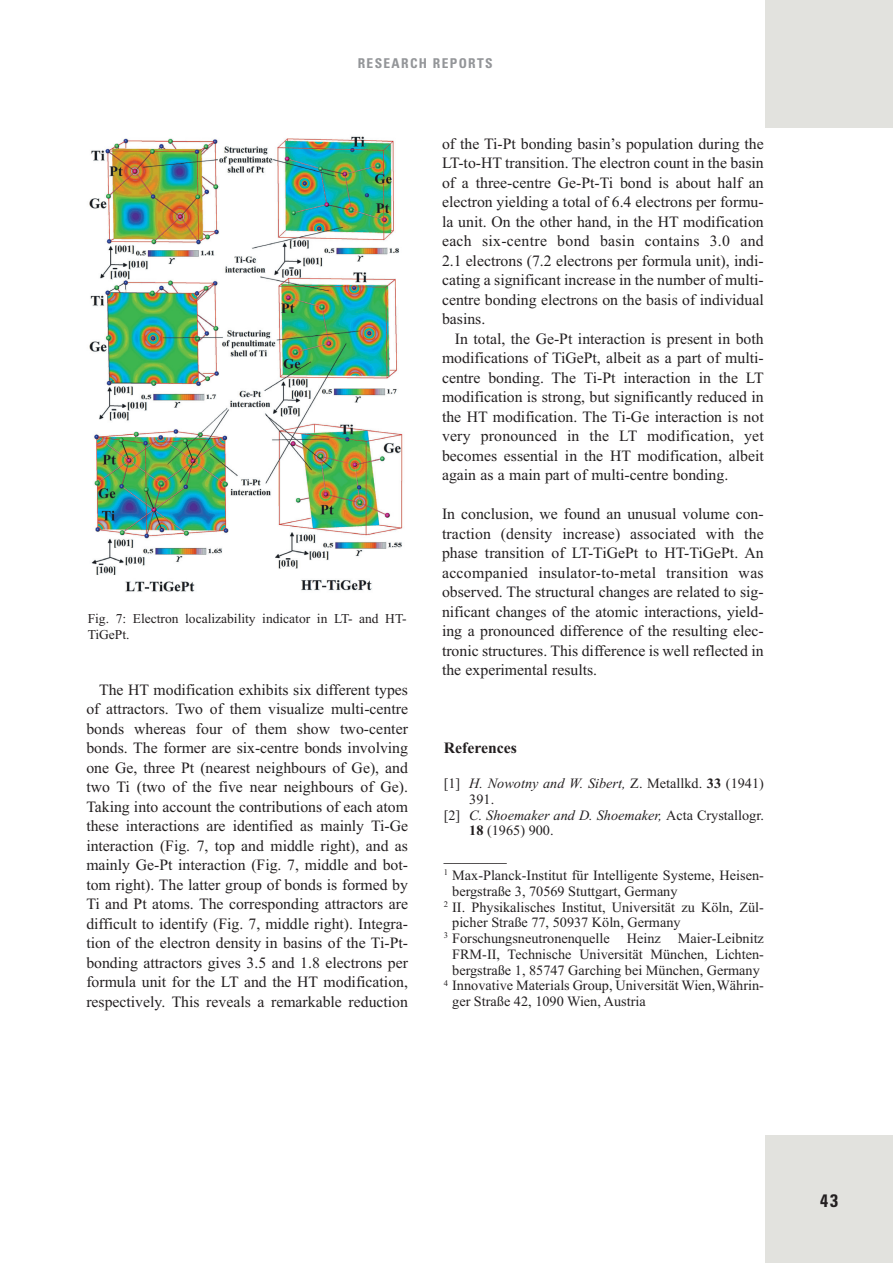
<style>
.page{position:relative;width:893px;height:1263px;background:#fff}
.page>*{position:absolute;margin:0;border:0;box-sizing:border-box;transform-origin:0 0}
.t1{font:italic 18px "Times New Roman";color:#231f20}
.t2{font:700 condensed 18px "Univers";color:#231f20}
.t3{font:15.75px/19.5px "Times New Roman";color:#231f20;text-align:justify}
.t4{font:700 15.75px "Times New Roman";color:#231f20}
.t5{font:14.25px/15.8px "Times New Roman";color:#231f20}
.t6{font:italic 14.25px "Times New Roman";color:#231f20}
.t7{font:14.25px/15.8px "Times New Roman";letter-spacing:.02em;color:#231f20}
.t8{font:13.5px/15.8px "Times New Roman";color:#231f20}
.t9{font:700 condensed 13.5px "Univers";letter-spacing:.1em;color:#939598}
.t10{font:9.45px "Times New Roman";color:#231f20}
.s1{font-style:normal}
.s2{font-weight:700;font-style:normal}
.s3{font-weight:700}
.s4{font-style:italic}
</style>
<div class="page">
<div style="left:765px;top:0;width:128px;height:128px;background:#e2e2de"></div>
<div style="left:765px;top:1135px;width:128px;height:128px;background:#e2e2de"></div>
<img style="left:89px;top:136px;width:314px;height:456px">
<p class="t9" style="left:358px;top:58px;width:136px">RESEARCH REPORTS</p>
<p class="t8" style="left:88px;top:612px;width:320px">Fig. 7: Electron localizability indicator in LT- and HT-<br>TiGePt.</p>
<p class="t3" style="left:86px;top:681px;width:323px;text-indent:13px">The HT modification exhibits six different types of attractors. Two of them visualize multi-centre bonds whereas four of them show two-center bonds. The former are six-centre bonds involving one Ge, three Pt (nearest neighbours of Ge), and two Ti (two of the five near neighbours of Ge).<br>Taking into account the contributions of each atom these interactions are identified as mainly Ti-Ge interaction (Fig. , top and middle right), and as mainly Ge-Pt interaction (Fig. , middle and bot&shy;tom right). The latter group of bonds is formed by Ti and Pt atoms. The corresponding attractors are difficult to identify (Fig. , middle right). Integra - tion of the electron density in basins of the Ti-Pt&shy;bonding attractors gives 3.5 and 1.8 electrons per formula unit for the LT and the HT modification, respectively. This reveals a remarkable reduction</p>
<p class="t3" style="left:197px;top:837px;width:9px">7</p>
<p class="t3" style="left:287px;top:857px;width:9px">7</p>
<p class="t3" style="left:249px;top:915px;width:9px">7</p>
<p class="t3" style="left:442px;top:135px;width:323px">of the Ti-Pt bonding basin’s population during the LT-to-HT transition. The electron count in the basin of a three-centre Ge-Pt-Ti bond is about half an electron yielding a total of 6.4 electrons per formu&shy;la unit. On the other hand, in the HT modification each six-centre bond basin contains 3.0 and 2.1 electrons (7.2 electrons per formula unit), indi&shy;cating a significant increase in the number of multi&shy;centre bonding electrons on the basis of individual basins.</p>
<p class="t3" style="left:442px;top:330px;width:323px;text-indent:13px">In total, the Ge-Pt interaction is present in both modifications of TiGePt, albeit as a part of multi&shy;centre bonding. The Ti-Pt interaction in the LT modification is strong, but significantly reduced in the HT modification. The Ti-Ge interaction is not very pronounced in the LT modification, yet becomes essential in the HT modification, albeit again as a main part of multi-centre bonding.</p>
<p class="t3" style="left:442px;top:506px;width:323px">In conclusion, we found an unusual volume con&shy;traction (density increase) associated with the phase transition of LT-TiGePt to HT-TiGePt. An accompanied insulator-to-metal transition was observed. The structural changes are related to sig&shy;nificant changes of the atomic interactions, yield&shy;ing a pronounced difference of the resulting elec&shy;tronic structures. This difference is well reflected in the experimental results.</p>
<p class="t4" style="left:444px;top:742px;width:75px">References</p>
<p class="t6" style="left:444px;top:778px;width:322px"><span class="s1">[1]</span> H. Nowotny and W. Sibert, <span class="s1">Z. Metallkd.</span> <span class="s2">33</span> <span class="s1">(1941)</span></p>
<p class="t5" style="left:469px;top:792px;width:26px">391.</p>
<p class="t6" style="left:444px;top:810px;width:322px"><span class="s1">[2]</span> C. Shoemaker and D. Shoemaker, <span class="s1">Acta Crystallogr.</span></p>
<p class="t5" style="left:469px;top:824px;width:86px"><span class="s3">18</span> (1965) 900.</p>
<p class="t1" style="left:444px;top:847px;width:64px">_______</p>
<p class="t5" style="left:444px;top:869px;width:322px"><sup>1</sup> Max-Planck-Institut für Intelligente Systeme, Heisen-</p>
<p class="t5" style="left:452px;top:884px;width:227px">bergstraße 3, 70569 Stuttgart, Germany</p>
<p class="t5" style="left:444px;top:900px;width:322px"><sup>2</sup> II. Physikalisches Institut, Universität zu Köln, Zül -</p>
<p class="t5" style="left:452px;top:916px;width:230px">picher Straße 77, 50937 Köln, Germany</p>
<p class="t5" style="left:444px;top:932px;width:322px"><sup>3</sup> Forschungsneutronenquelle Heinz Maier-Leibnitz</p>
<p class="t5" style="left:452px;top:947px;width:313px">FRM-II, Technische Universität München, Lichten -</p>
<p class="t5" style="left:452px;top:963px;width:309px">bergstraße 1, 85747 Garching bei München, Germany</p>
<p class="t5" style="left:444px;top:979px;width:322px"><sup>4</sup> Innovative Materials Group, Universität Wien,Wäh rin -</p>
<p class="t5" style="left:452px;top:995px;width:195px">ger Straße 42, 1090 Wien, Austria</p>
<p class="t6" style="left:467px;top:778px;width:298px">C. Shoemaker and D. Shoemaker, <span class="s1">Acta Crystallogr.</span></p>
<p class="t5" style="left:467px;top:809px;width:298px"><span class="s4">H Nowotny and W. Sibert,</span> Z. Metallkd. <span class="s3">33</span> (1941)<br>391.</p>
<p class="t10" style="left:443px;top:867px;width:6px">1</p>
<p class="t7" style="left:503px;top:869px;width:184px">nck-Institut für Intelligent</p>
<p class="t5" style="left:452px;top:869px;width:313px;text-indent:258px">Systeme,<br>Heisenbergstraße 3, 70569 Stuttgart, Germany</p>
<p class="t10" style="left:443px;top:899px;width:6px">2</p>
<p class="t7" style="left:452px;top:900px;width:313px;text-indent:24px">Physikalisches Institut, Universität zu Köln,<br>Zülpiche Straße 77, 50937 Köln, Germany</p>
<p class="t10" style="left:443px;top:930px;width:6px">3</p>
<p class="t7" style="left:500px;top:932px;width:118px">ngsneutronenquelle</p>
<p class="t5" style="left:656px;top:932px;width:75px">z Maier-Le</p>
<p class="t5" style="left:709px;top:963px;width:55px">Germany</p>
<p class="t10" style="left:443px;top:977px;width:6px">4</p>
<p class="t5" style="left:452px;top:979px;width:313px;text-indent:67px">Materials Group, Universi ät Wien, 1090<br>Wien, Austria</p>
<p class="t2" style="left:820px;top:1193px;width:19px">43</p>
</div>
